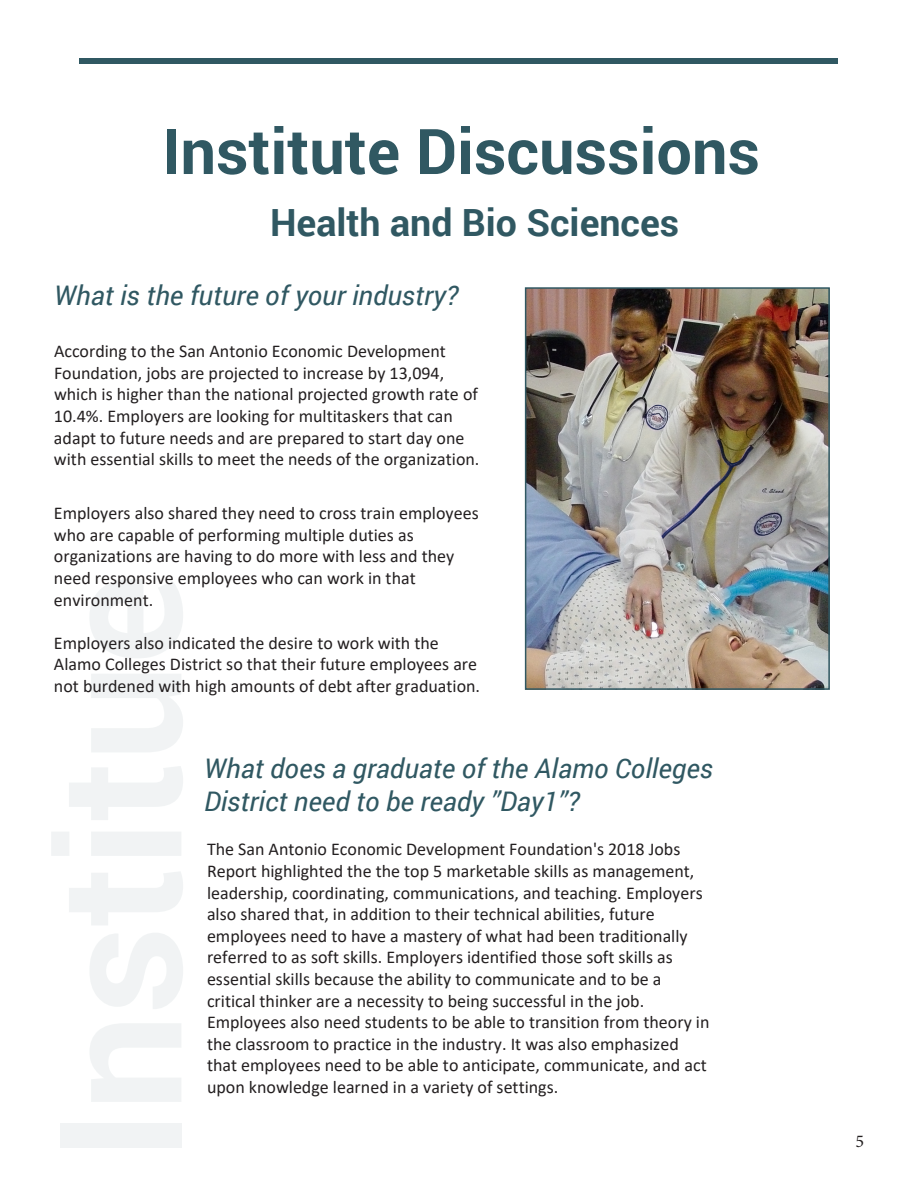
<style>
.page{position:relative;width:918px;height:1188px;background:#fff}
.page>*{position:absolute;margin:0;border:0;box-sizing:border-box;transform-origin:0 0}
.t1{font:700 63px "Roboto";color:#305862}
.t2{font:700 37.5px "Roboto";color:#305862}
.t3{font:italic 27px/32.4px "Roboto";color:#305862}
.t4{font:18px/21.6px "Calibri";color:#231f20}
.t5{font:18px "Minion Pro";color:#231f20}
</style>
<div class="page">
<div style="left:80px;top:59px;width:758px;height:5px;background:#305862"></div>
<img style="left:761px;top:290px;width:66px;height:397px">
<svg style="left:79px;top:58px;width:682px;height:632px"></svg>
<p class="t1" style="left:162px;top:107px;width:599px">Institute Discussions</p>
<p class="t2" style="left:270px;top:196px;width:411px">Health and Bio Sciences</p>
<p class="t3" style="left:54px;top:278px;width:406px">What is the future of your industry?</p>
<p class="t4" style="left:54px;top:340px;width:427px">According to the San Antonio Economic Development Foundation, jobs are projected to increase by 13,094, which is higher than the national projected growth rate of 10.4%. Employers are looking for multitaskers that can adapt to future needs and are prepared to start day one with essential skills to meet the needs of the organization.</p>
<p class="t4" style="left:54px;top:502px;width:426px">Employers also shared they need to cross train employees who are capable of performing multiple duties as organizations are having to do more with less and they need responsive employees who can work in that environment.</p>
<p class="t4" style="left:54px;top:632px;width:428px">Employers also indicated the desire to work with the<br>Alamo Colleges District so that their future employees are not burdened with high amounts of debt after graduation.</p>
<p class="t3" style="left:204px;top:751px;width:511px">What does a graduate of the Alamo Colleges<br>District need to be ready ”Day1”?</p>
<p class="t4" style="left:207px;top:838px;width:504px">The San Antonio Economic Development Foundation's 2018 Jobs Report highlighted the the top 5 marketable skills as management, leadership, coordinating, communications, and teaching. Employers also shared that, in addition to their technical abilities, future employees need to have a mastery of what had been traditionally referred to as soft skills. Employers identified those soft skills as essential skills because the ability to communicate and to be a critical thinker are a necessity to being successful in the job.<br>Employees also need students to be able to transition from theory in the classroom to practice in the industry. It was also emphasized that employees need to be able to anticipate, communicate, and act upon knowledge learned in a variety of settings.</p>
<p class="t5" style="left:855px;top:1129px;width:10px">5</p>
</div>
